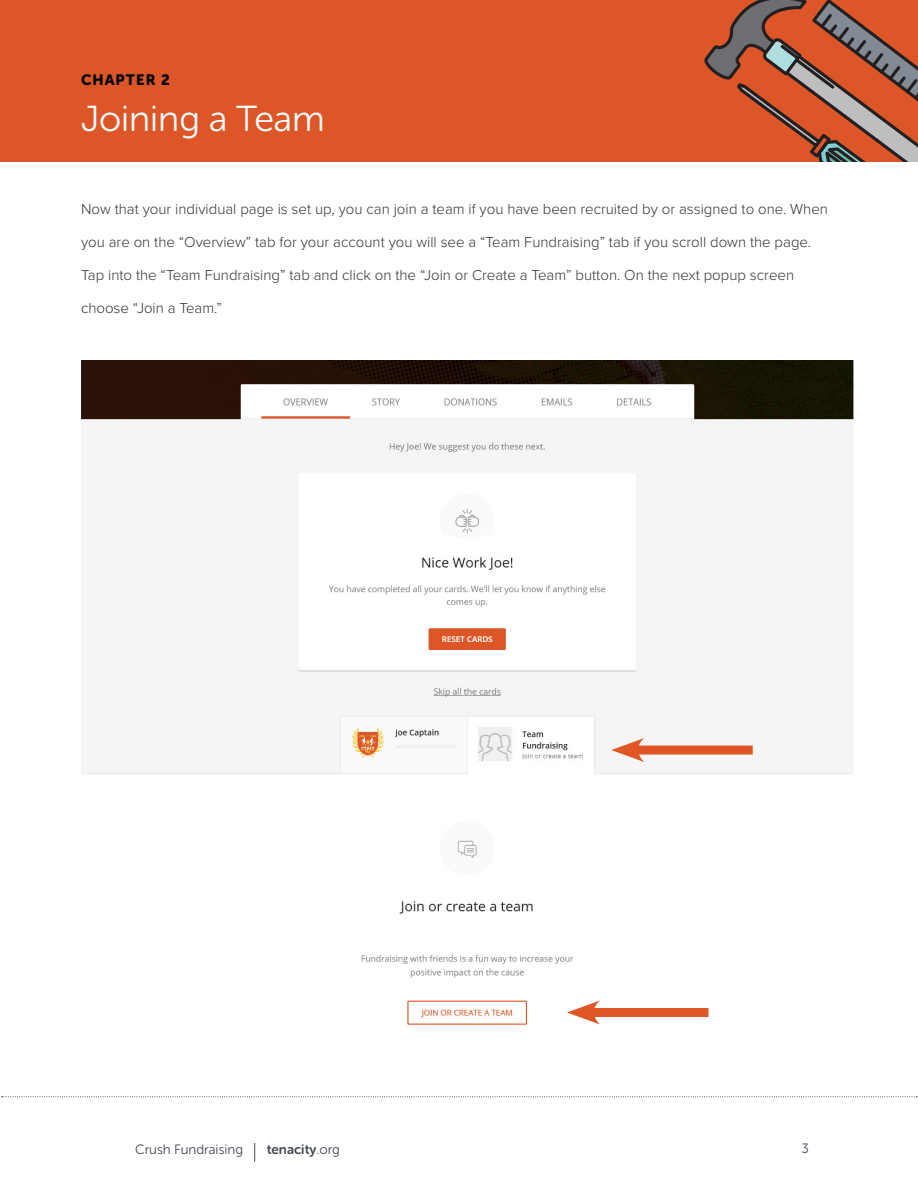
<style>
.page{position:relative;width:918px;height:1188px;background:#fff}
.page>*{position:absolute;margin:0;border:0;box-sizing:border-box;transform-origin:0 0}
.t1{font:36px "Museo Sans Rounded 300";color:#fff}
.t2{font:300 15px "Proxima Nova";color:#323332}
.t3{font:15px "Museo Sans Rounded 900";letter-spacing:.07em;color:#040503}
.t4{font:13.5px "Museo Sans Rounded 300";color:#434953}
.t5{font:13.5px "Museo Sans Rounded 700";color:#434953}
.s1{font-family:"Museo Sans Rounded 300"}
</style>
<div class="page">
<svg style="left:254px;top:1143px;width:1px;height:19px"></svg>
<svg style="left:2px;top:1096px;width:915px;height:1px"></svg>
<div style="left:0;top:0;width:918px;height:162px;background:#dd5627"></div>
<svg style="left:704px;top:0;width:214px;height:162px"></svg>
<img style="left:81px;top:361px;width:772px;height:664px">
<div style="left:586px;top:1008px;width:122px;height:9px;background:#df5725"></div>
<svg style="left:567px;top:1000px;width:33px;height:25px"></svg>
<div style="left:630px;top:746px;width:123px;height:9px;background:#df5725"></div>
<svg style="left:611px;top:738px;width:33px;height:24px"></svg>
<p class="t3" style="left:81px;top:71px;width:90px">CHAPTER 2</p>
<p class="t1" style="left:81px;top:99px;width:245px">Joining a Team</p>
<p class="t2" style="left:81px;top:198px;width:749px">Now that your individual page is set up, you can join a team if you have been recruited by or assigned to one. When</p>
<p class="t2" style="left:81px;top:231px;width:732px">you are on the “Overview” tab for your account you will see a “Team Fundraising” tab if you scroll down the page.</p>
<p class="t2" style="left:81px;top:264px;width:715px">Tap into the “Team Fundraising” tab and click on the “Join or Create a Team” button. On the next popup screen</p>
<p class="t2" style="left:81px;top:297px;width:142px">choose “Join a Team.”</p>
<p class="t4" style="left:135px;top:1142px;width:109px">Crush Fundraising</p>
<p class="t5" style="left:267px;top:1142px;width:75px">tenacity<span class="s1">.org</span></p>
<p class="t4" style="left:801px;top:1141px;width:9px">3</p>
</div>
